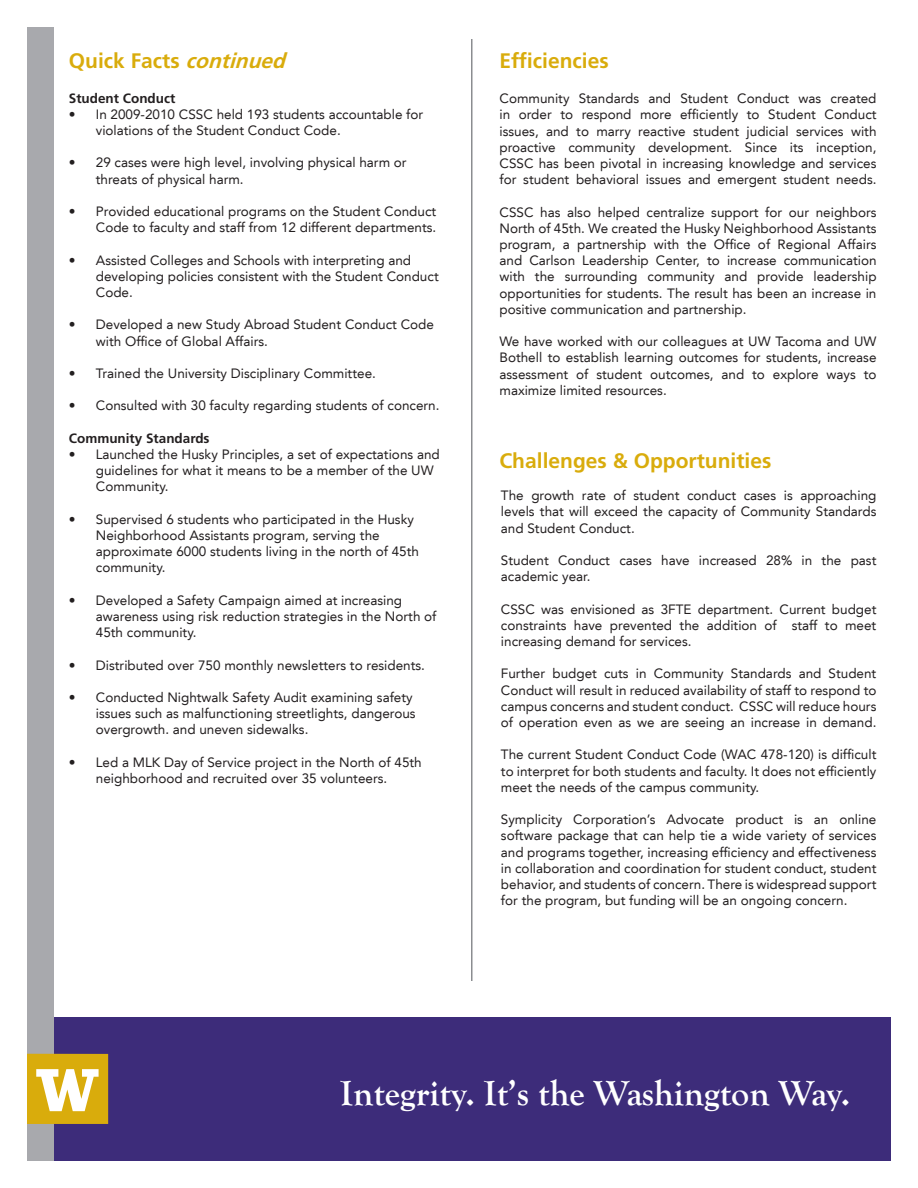
<style>
.page{position:relative;width:918px;height:1188px;background:#fff}
.page>*{position:absolute;margin:0;border:0;box-sizing:border-box;transform-origin:0 0}
.t1{font:700 36px "Goudy Old Style T";color:#fff}
.t2{font:700 21px "Frutiger LT Std";color:#d9ac0c}
.t3{font:13.5px/16.2px "Avenir LT";color:#231f20}
.t4{font:700 13.5px "Frutiger LT Std";color:#231f20}
.s1{font-style:italic}
</style>
<div class="page">
<div style="left:28px;top:1017px;width:863px;height:144px;background:#3d2c7a"></div>
<div style="left:27px;top:27px;width:27px;height:1134px;background:#a8a9ad"></div>
<div style="left:27px;top:1054px;width:81px;height:70px;background:#d9ac0c"></div>
<svg style="left:36px;top:1069px;width:63px;height:42px"></svg>
<hr style="left:471px;top:39px;width:1px;height:942px;background:#8b8d90">
<h2 class="t2" style="left:69px;top:49px;width:224px">Q u i c k F a ct s <span class="s1">continued</span></h2>
<p class="t4" style="left:69px;top:90px;width:108px">Student Conduct</p>
<p class="t3" style="left:96px;top:106px;width:329px;text-indent:-27px">• In 2009-2010 CSSC held 193 students accountable for violations of the Student Conduct Code.</p>
<p class="t3" style="left:96px;top:155px;width:312px;text-indent:-27px">• 29 cases were high level, involving physical harm or threats of physical harm.</p>
<p class="t3" style="left:69px;top:203px;width:369px;text-align:right">• Provided educational programs on the Student Conduct<br>Code to faculty and staff from 12 different departments.</p>
<p class="t3" style="left:96px;top:252px;width:344px;text-indent:-27px">• Assisted Colleges and Schools with interpreting and developing policies consistent with the Student Conduct<br>Code.</p>
<p class="t3" style="left:96px;top:317px;width:340px;text-indent:-27px">• Developed a new Study Abroad Student Conduct Code with Office of Global Affairs.</p>
<p class="t3" style="left:69px;top:365px;width:309px">• Trained the University Disciplinary Committee.</p>
<p class="t3" style="left:69px;top:398px;width:372px">• Consulted with 30 faculty regarding students of concern.</p>
<p class="t4" style="left:69px;top:430px;width:142px">Community Standards</p>
<p class="t3" style="left:96px;top:446px;width:345px;text-indent:-27px">• Launched the Husky Principles, a set of expectations and guidelines for what it means to be a member of the UW<br>Community.</p>
<p class="t3" style="left:96px;top:511px;width:325px;text-indent:-27px">• Supervised 6 students who participated in the Husky Neighborhood Assistants program, serving the approximate 6000 students living in the north of 45th community.</p>
<p class="t3" style="left:96px;top:592px;width:342px;text-indent:-27px">• Developed a Safety Campaign aimed at increasing awareness using risk reduction strategies in the North of<br>45th community.</p>
<p class="t3" style="left:69px;top:657px;width:358px">• Distributed over 750 monthly newsletters to residents.</p>
<p class="t3" style="left:96px;top:689px;width:321px;text-indent:-27px">• Conducted Nightwalk Safety Audit examining safety issues such as malfunctioning streetlights, dangerous overgrowth. and uneven sidewalks.</p>
<p class="t3" style="left:69px;top:754px;width:354px;text-align:center">• Led a MLK Day of Service project in the North of 45th neighborhood and recruited over 35 volunteers.</p>
<h2 class="t2" style="left:500px;top:49px;width:111px">Efficiencies</h2>
<p class="t3" style="left:500px;top:91px;width:379px;text-align:justify">Community Standards and Student Conduct was created in order to respond more efficiently to Student Conduct issues, and to marry reactive student judicial services with proactive community development. Since its inception, CSSC has been pivotal in increasing knowledge and services for student behavioral issues and emergent student needs.</p>
<p class="t3" style="left:500px;top:204px;width:379px;text-align:justify">CSSC has also helped centralize support for our neighbors North of 45th. We created the Husky Neighborhood Assistants program, a partnership with the Office of Regional Affairs and Carlson Leadership Center, to increase communication with the surrounding community and provide leadership opportunities for students. The result has been an increase in positive communication and partnership.</p>
<p class="t3" style="left:500px;top:334px;width:379px;text-align:justify">We have worked with our colleagues at UW Tacoma and UW Bothell to establish learning outcomes for students, increase assessment of student outcomes, and to explore ways to maximize limited resources.</p>
<h2 class="t2" style="left:500px;top:448px;width:273px">Challenges &amp; Opportunities</h2>
<p class="t3" style="left:501px;top:488px;width:377px;text-align:justify">The growth rate of student conduct cases is approaching levels that will exceed the capacity of Community Standards and Student Conduct.</p>
<p class="t3" style="left:501px;top:552px;width:377px">Student Conduct cases have increased 28% in the past academic year.</p>
<p class="t3" style="left:501px;top:601px;width:377px;text-align:justify">CSSC was envisioned as 3FTE department. Current budget constraints have prevented the addition of staff to meet increasing demand for services.</p>
<p class="t3" style="left:501px;top:666px;width:377px;text-align:justify">Further budget cuts in Community Standards and Student Conduct will result in reduced availability of staff to respond to campus concerns and student conduct. CSSC will reduce hours of operation even as we are seeing an increase in demand.</p>
<p class="t3" style="left:501px;top:747px;width:377px;text-align:justify">The current Student Conduct Code (WAC 478-120) is difficult to interpret for both students and faculty. It does not efficiently meet the needs of the campus community.</p>
<p class="t3" style="left:501px;top:812px;width:377px;text-align:justify">Symplicity Corporation’s Advocate product is an online software package that can help tie a wide variety of services and programs together, increasing efficiency and effectiveness in collaboration and coordination for student conduct, student behavior, and students of concern. There is widespread support for the program, but funding will be an ongoing concern.</p>
<h1 class="t1" style="left:340px;top:1073px;width:512px">Integrity. It’s the Washington Way.</h1>
</div>
